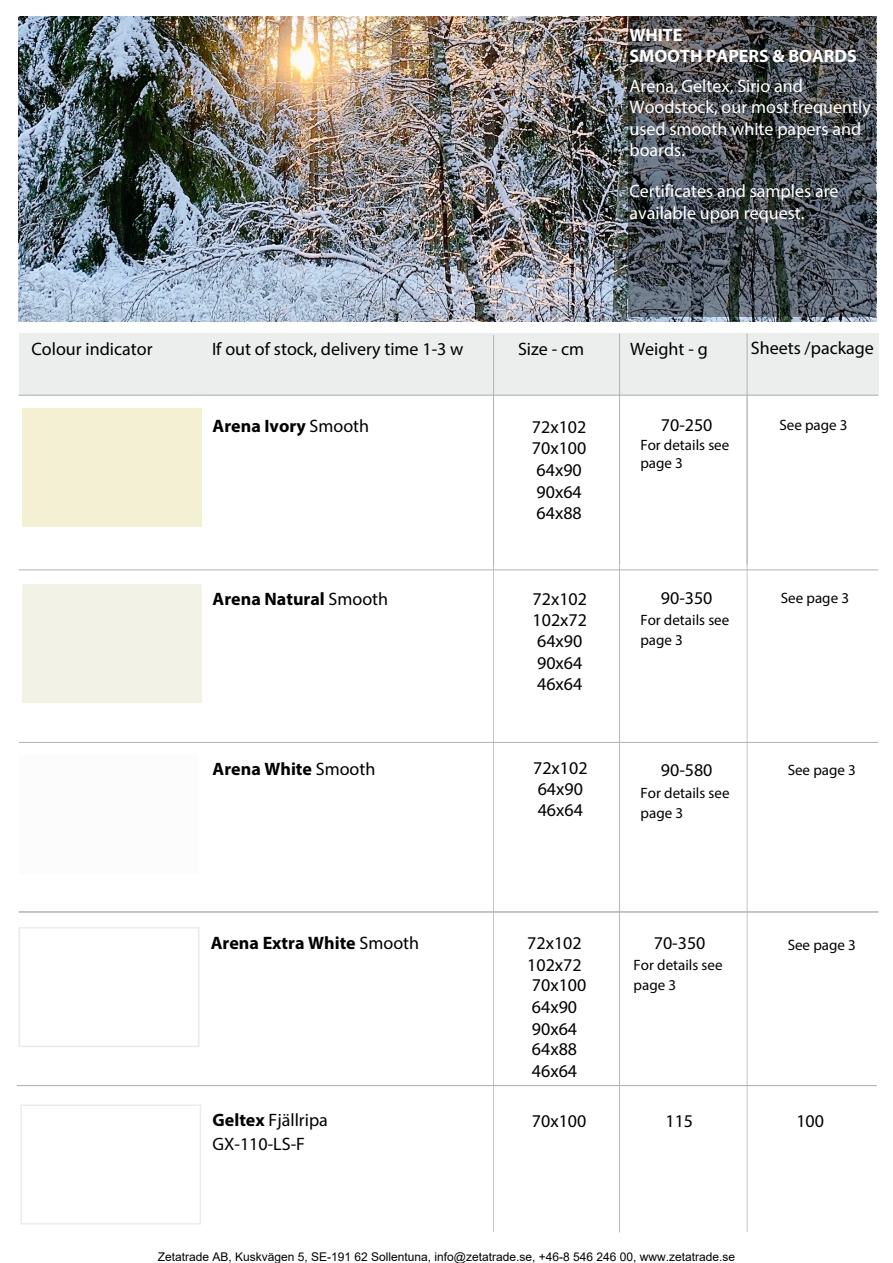
<style>
.page{position:relative;width:893px;height:1263px;background:#fff}
.page>*{position:absolute;margin:0;border:0;box-sizing:border-box;transform-origin:0 0}
.t1{font:18px/21.5px "Myriad Pro";color:#000}
.t2{font:18px/21.5px "Myriad Pro";color:#fff}
.t3{font:700 18px "Myriad Pro";color:#000}
.t4{font:700 18px/21.6px "Myriad Pro";color:#fff}
.t5{font:15px/20.2px "Myriad Pro";color:#000}
.t6{font:12px "Arial";color:#000}
.s1{font-weight:400}
.s2{font-weight:700}
</style>
<div class="page">
<img style="left:18px;top:16px;width:859px;height:305px">
<div style="left:19px;top:334px;width:859px;height:61px;background:#eceded"></div>
<hr style="left:619px;top:334px;width:1px;height:231px;background:#b1b3b4">
<hr style="left:747px;top:334px;width:1px;height:231px;background:#b1b3b4">
<hr style="left:19px;top:395px;width:859px;height:1px;background:#b1b3b4">
<hr style="left:493px;top:335px;width:1px;height:230px;background:#b1b3b4">
<svg style="left:628px;top:16px;width:248px;height:300px;background:#474c51"></svg>
<hr style="left:493px;top:397px;width:1px;height:835px;background:#b1b3b4">
<hr style="left:746px;top:397px;width:2px;height:835px;background:#b1b3b4">
<hr style="left:619px;top:398px;width:1px;height:834px;background:#b1b3b4">
<hr style="left:19px;top:569px;width:859px;height:1px;background:#b1b3b4">
<hr style="left:19px;top:742px;width:859px;height:1px;background:#b1b3b4">
<hr style="left:19px;top:911px;width:859px;height:1px;background:#b1b3b4">
<hr style="left:17px;top:1085px;width:860px;height:1px;background:#b1b3b4">
<div style="left:19px;top:927px;width:180px;height:120px;border:2px solid #ebeced"></div>
<div style="left:20px;top:1104px;width:181px;height:120px;border:2px solid #ebeced"></div>
<div style="left:22px;top:408px;width:180px;height:119px;background:#f3f0d3"></div>
<div style="left:22px;top:584px;width:180px;height:118px;background:#f3f2e7"></div>
<p class="t4" style="left:629px;top:23px;width:229px">WHITE<br>SMOOTH PAPERS &amp; BOARDS</p>
<p class="t2" style="left:629px;top:75px;width:243px">Arena, Geltex, Sirio and<br>Woodstock, our most frequently used smooth white papers and boards.</p>
<p class="t2" style="left:629px;top:180px;width:211px">Certificates and samples are available upon request.</p>
<p class="t1" style="left:32px;top:337px;width:123px">Colour indicator</p>
<p class="t1" style="left:212px;top:338px;width:253px">If out of stock, delivery time 1-3 w</p>
<p class="t1" style="left:518px;top:337px;width:68px">Size - cm</p>
<p class="t1" style="left:630px;top:337px;width:79px">Weight - g</p>
<p class="t1" style="left:751px;top:337px;width:125px">Sheets /package</p>
<p class="t1" style="left:532px;top:416px;width:56px">72x102<br>70x100<br>64x90<br>90x64<br>64x88</p>
<p class="t1" style="left:661px;top:414px;width:53px">70-250</p>
<p class="t3" style="left:213px;top:415px;width:158px">Arena Ivory <span class="s1">Smooth</span></p>
<p class="t5" style="left:779px;top:415px;width:70px">See page 3</p>
<p class="t5" style="left:640px;top:436px;width:90px;line-height:18px">For details see page 3</p>
<p class="t1" style="left:661px;top:586px;width:53px">90-350</p>
<p class="t5" style="left:640px;top:610px;width:90px">For details see page 3</p>
<p class="t3" style="left:213px;top:587px;width:177px">Arena Natural <span class="s1">Smooth</span></p>
<p class="t5" style="left:781px;top:587px;width:70px">See page 3</p>
<p class="t1" style="left:532px;top:588px;width:56px">72x102<br>102x72<br>64x90<br>90x64<br>46x64</p>
<p class="t3" style="left:213px;top:757px;width:164px">Arena White <span class="s1">Smooth</span></p>
<p class="t1" style="left:533px;top:757px;width:56px;line-height:20.9px">72x102<br>64x90<br>46x64</p>
<p class="t1" style="left:661px;top:759px;width:53px">90-580</p>
<p class="t5" style="left:641px;top:782px;width:90px">For details see page 3</p>
<p class="t3" style="left:211px;top:931px;width:210px">Arena Extra White <span class="s1">Smooth</span></p>
<p class="t1" style="left:527px;top:932px;width:61px">72x102<br>102x72<br>70x100<br>64x90<br>90x64<br>64x88<br>46x64</p>
<p class="t1" style="left:654px;top:931px;width:53px">70-350</p>
<p class="t5" style="left:634px;top:955px;width:90px">For details see page 3</p>
<p class="t5" style="left:788px;top:759px;width:70px">See page 3</p>
<p class="t5" style="left:788px;top:935px;width:70px">See page 3</p>
<p class="t1" style="left:213px;top:1109px;width:117px"><span class="s2">Geltex</span> Fjällripa</p>
<p class="t1" style="left:532px;top:1109px;width:56px">70x100</p>
<p class="t1" style="left:665px;top:1109px;width:29px">115</p>
<p class="t1" style="left:796px;top:1109px;width:29px">100</p>
<p class="t1" style="left:213px;top:1132px;width:94px">GX-110-LS-F</p>
<p class="t6" style="left:158px;top:1248px;width:579px">Zetatrade AB, Kuskvägen 5, SE-191 62 Sollentuna, info@zetatrade.se, +46-8 546 246 00, www.zetatrade.se</p>
</div>
